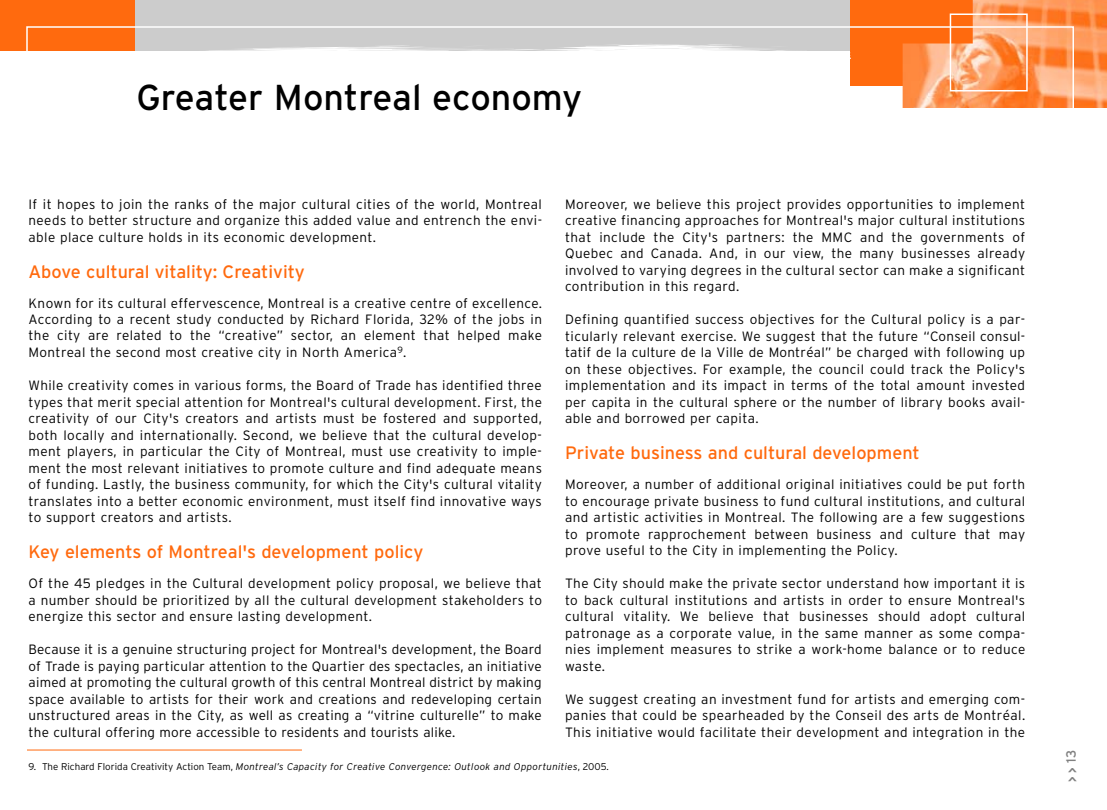
<style>
.page{position:relative;width:1107px;height:810px;background:#fff}
.page>*{position:absolute;margin:0;border:0;box-sizing:border-box;transform-origin:0 0}
.t1{font:36px "Interstate";color:#000}
.t2{font:18px "Interstate";color:#ff6a0e}
.t3{font:300 13.5px/16.5px "Interstate";letter-spacing:.03em;color:#000;text-align:justify}
.t4{font:700 condensed 13.5px "Interstate";color:#808080}
.t5{font:italic 300 9.75px "Interstate";letter-spacing:.03em;color:#000}
.s1{font-style:normal}
.s2{font-weight:400;font-stretch:normal}
</style>
<div class="page">
<div style="left:135px;top:0;width:715px;height:51px;background:#ccc"></div>
<div style="left:0;top:0;width:135px;height:51px;background:#ff6a0e"></div>
<div style="left:850px;top:0;width:157px;height:86px;background:#ff6a0e"></div>
<img style="left:949px;top:0;width:158px;height:108px">
<div style="left:950px;top:14px;width:78px;height:78px;border:2px solid #fff"></div>
<svg style="left:26px;top:26px;width:1049px;height:82px"></svg>
<svg style="left:135px;top:44px;width:715px;height:15px"></svg>
<hr style="left:27px;top:750px;width:275px;height:1px;background:#ff6a0e">
<h1 class="t1" style="left:136px;top:76px;width:447px">Greater Montreal economy</h1>
<p class="t3" style="left:28px;top:196px;width:515px">If it hopes to join the ranks of the major cultural cities of the world, Montreal needs to better structure and organize this added value and entrench the envi&shy;able place culture holds in its economic development.</p>
<h2 class="t2" style="left:28px;top:261px;width:278px">Above cultural vitality: Creativity</h2>
<p class="t3" style="left:28px;top:295px;width:515px">Known for its cultural effervescence, Montreal is a creative centre of excellence.<br>According to a recent study conducted by Richard Florida, 32% of the jobs in the city are related to the “creative” sector, an element that helped make Montreal the second most creative city in North America<sup>9</sup>.</p>
<p class="t3" style="left:28px;top:377px;width:515px">While creativity comes in various forms, the Board of Trade has identified three types that merit special attention for Montreal's cultural development. First, the creativity of our City's creators and artists must be fostered and supported, both locally and internationally. Second, we believe that the cultural develop&shy;ment players, in particular the City of Montreal, must use creativity to imple&shy;ment the most relevant initiatives to promote culture and find adequate means of funding. Lastly, the business community, for which the City's cultural vitality translates into a better economic environment, must itself find innovative ways to support creators and artists.</p>
<h2 class="t2" style="left:28px;top:542px;width:396px">Key elements of Montreal's development policy</h2>
<p class="t3" style="left:28px;top:575px;width:515px">Of the 45 pledges in the Cultural development policy proposal, we believe that a number should be prioritized by all the cultural development stakeholders to energize this sector and ensure lasting development.</p>
<p class="t3" style="left:28px;top:641px;width:515px">Because it is a genuine structuring project for Montreal's development, the Board of Trade is paying particular attention to the Quartier des spectacles, an initiative aimed at promoting the cultural growth of this central Montreal district by making space available to artists for their work and creations and redeveloping certain unstructured areas in the City, as well as creating a “vitrine culturelle” to make the cultural offering more accessible to residents and tourists alike.</p>
<p class="t3" style="left:565px;top:196px;width:462px">Moreover, we believe this project provides opportunities to implement creative financing approaches for Montreal's major cultural institutions that include the City's partners: the MMC and the governments of Quebec and Canada. And, in our view, the many businesses already involved to varying degrees in the cultural sector can make a significant contribution in this regard.</p>
<p class="t3" style="left:565px;top:311px;width:462px">Defining quantified success objectives for the Cultural policy is a par&shy;ticularly relevant exercise. We suggest that the future “Conseil consul&shy;tatif de la culture de la Ville de Montréal” be charged with following up on these objectives. For example, the council could track the Policy's implementation and its impact in terms of the total amount invested per capita in the cultural sphere or the number of library books avail&shy;able and borrowed per capita.</p>
<h2 class="t2" style="left:565px;top:443px;width:356px">Private business and cultural development</h2>
<p class="t3" style="left:565px;top:476px;width:462px">Moreover, a number of additional original initiatives could be put forth to encourage private business to fund cultural institutions, and cultural and artistic activities in Montreal. The following are a few suggestions to promote rapprochement between business and culture that may prove useful to the City in implementing the Policy.</p>
<p class="t3" style="left:565px;top:575px;width:462px">The City should make the private sector understand how important it is to back cultural institutions and artists in order to ensure Montreal's cultural vitality. We believe that businesses should adopt cultural patronage as a corporate value, in the same manner as some compa&shy;nies implement measures to strike a work-home balance or to reduce waste.</p>
<p class="t3" style="left:565px;top:691px;width:462px">We suggest creating an investment fund for artists and emerging com&shy;panies that could be spearheaded by the Conseil des arts de Montréal.<br>This initiative would facilitate their development and integration in the</p>
<p class="t5" style="left:28px;top:761px;width:582px"><span class="s1">9. The Richard Florida Creativity Action Team,</span> Montreal’s Capacity for Creative Convergence: Outlook and Opportunities<span class="s1">, 2005.</span></p>
<p class="t4" style="left:1065px;top:782px;width:33px;rotate:-90deg">&gt; &gt; <span class="s2">13</span></p>
</div>
